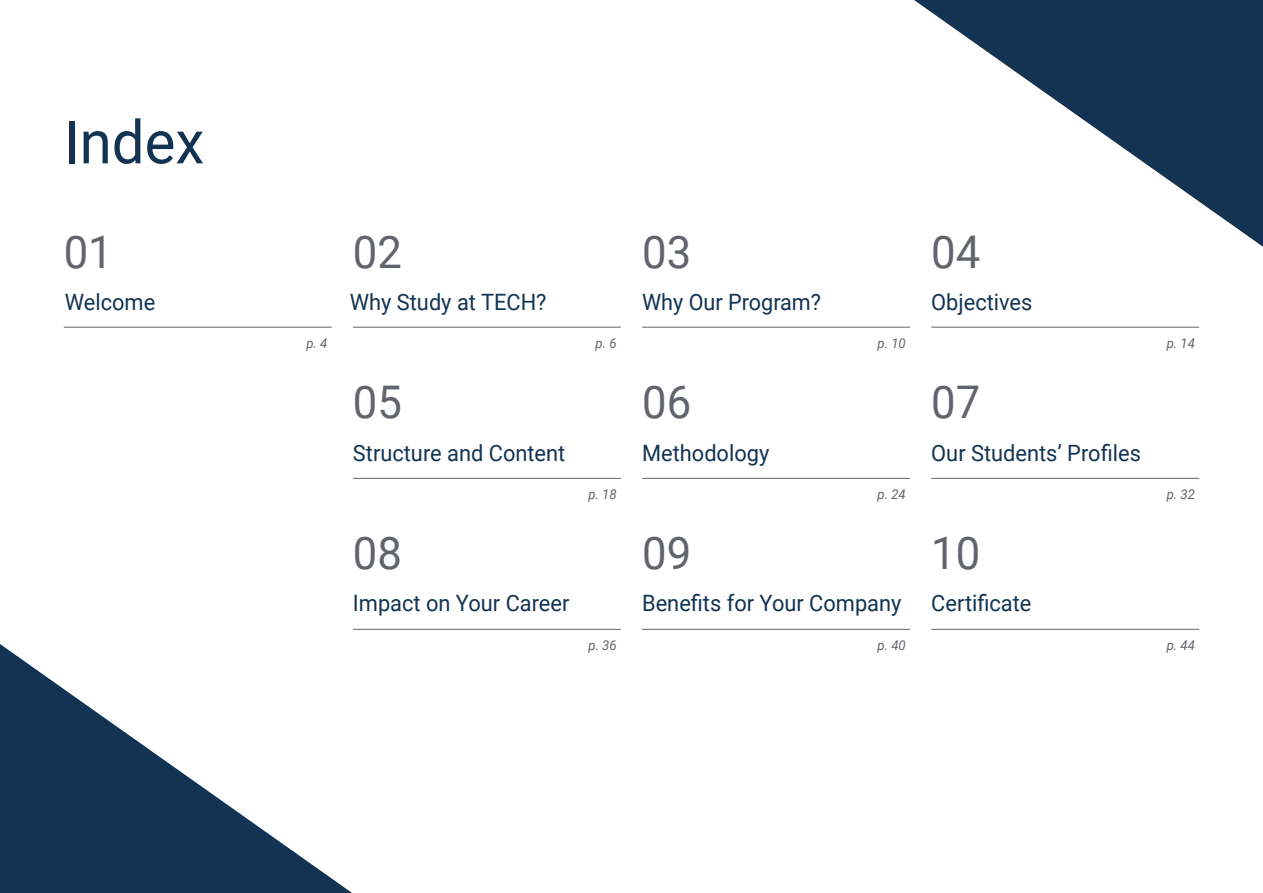
<style>
.page{position:relative;width:1263px;height:893px;background:#fff}
.page>*{position:absolute;margin:0;border:0;box-sizing:border-box;transform-origin:0 0}
.t1{font:60px "Roboto";color:#123352}
.t2{font:45px "Roboto";color:#61646a}
.t3{font:22.5px "Roboto";color:#123352}
.t4{font:22.5px "Roboto";color:#123352;scale:.96 1}
.t5{font:italic 13.5px "Roboto";color:#61646a}
</style>
<div class="page">
<hr style="left:64px;top:327px;width:268px;height:1px;background:#61646a">
<hr style="left:353px;top:478px;width:268px;height:1px;background:#61646a">
<hr style="left:353px;top:327px;width:268px;height:1px;background:#61646a">
<hr style="left:642px;top:478px;width:268px;height:1px;background:#61646a">
<hr style="left:353px;top:629px;width:268px;height:1px;background:#61646a">
<hr style="left:642px;top:629px;width:268px;height:1px;background:#61646a">
<hr style="left:931px;top:629px;width:268px;height:1px;background:#61646a">
<hr style="left:642px;top:327px;width:268px;height:1px;background:#61646a">
<hr style="left:931px;top:478px;width:268px;height:1px;background:#61646a">
<hr style="left:931px;top:327px;width:268px;height:1px;background:#61646a">
<svg style="left:0;top:644px;width:352px;height:249px"></svg>
<svg style="left:914px;top:0;width:349px;height:247px"></svg>
<h1 class="t1" style="left:64px;top:100px;width:142px">Index</h1>
<h2 class="t2" style="left:64px;top:221px;width:51px">01</h2>
<h2 class="t2" style="left:353px;top:221px;width:51px">02</h2>
<h2 class="t2" style="left:642px;top:221px;width:51px">03</h2>
<h2 class="t2" style="left:931px;top:221px;width:51px">04</h2>
<p class="t3" style="left:65px;top:287px;width:92px">Welcome</p>
<p class="t3" style="left:931px;top:287px;width:103px">Objectives</p>
<p class="t3" style="left:350px;top:287px;width:198px">Why Study at TECH?</p>
<p class="t4" style="left:642px;top:287px;width:188px">Why Our Program?</p>
<p class="t5" style="left:306px;top:334px;width:23px">p. 4</p>
<h2 class="t2" style="left:353px;top:371px;width:51px">05</h2>
<p class="t3" style="left:353px;top:437px;width:214px">Structure and Content</p>
<p class="t5" style="left:596px;top:334px;width:23px">p. 6</p>
<p class="t5" style="left:588px;top:484px;width:30px">p. 18</p>
<h2 class="t2" style="left:642px;top:371px;width:51px">06</h2>
<p class="t5" style="left:877px;top:334px;width:30px">p. 10</p>
<h2 class="t2" style="left:931px;top:371px;width:51px">07</h2>
<p class="t3" style="left:642px;top:437px;width:129px">Methodology</p>
<p class="t3" style="left:931px;top:437px;width:211px">Our Students’ Profiles</p>
<p class="t5" style="left:877px;top:484px;width:30px">p. 24</p>
<h2 class="t2" style="left:353px;top:522px;width:51px">08</h2>
<h2 class="t2" style="left:642px;top:522px;width:51px">09</h2>
<h2 class="t2" style="left:931px;top:522px;width:51px">10</h2>
<p class="t3" style="left:353px;top:588px;width:218px">Impact on Your Career</p>
<p class="t3" style="left:642px;top:588px;width:261px">Benefits for Your Company</p>
<p class="t3" style="left:931px;top:588px;width:102px">Certificate</p>
<p class="t5" style="left:1167px;top:334px;width:30px">p. 14</p>
<p class="t5" style="left:1167px;top:484px;width:30px">p. 32</p>
<p class="t5" style="left:588px;top:635px;width:30px">p. 36</p>
<p class="t5" style="left:877px;top:635px;width:30px">p. 40</p>
<p class="t5" style="left:1167px;top:635px;width:30px">p. 44</p>
</div>
